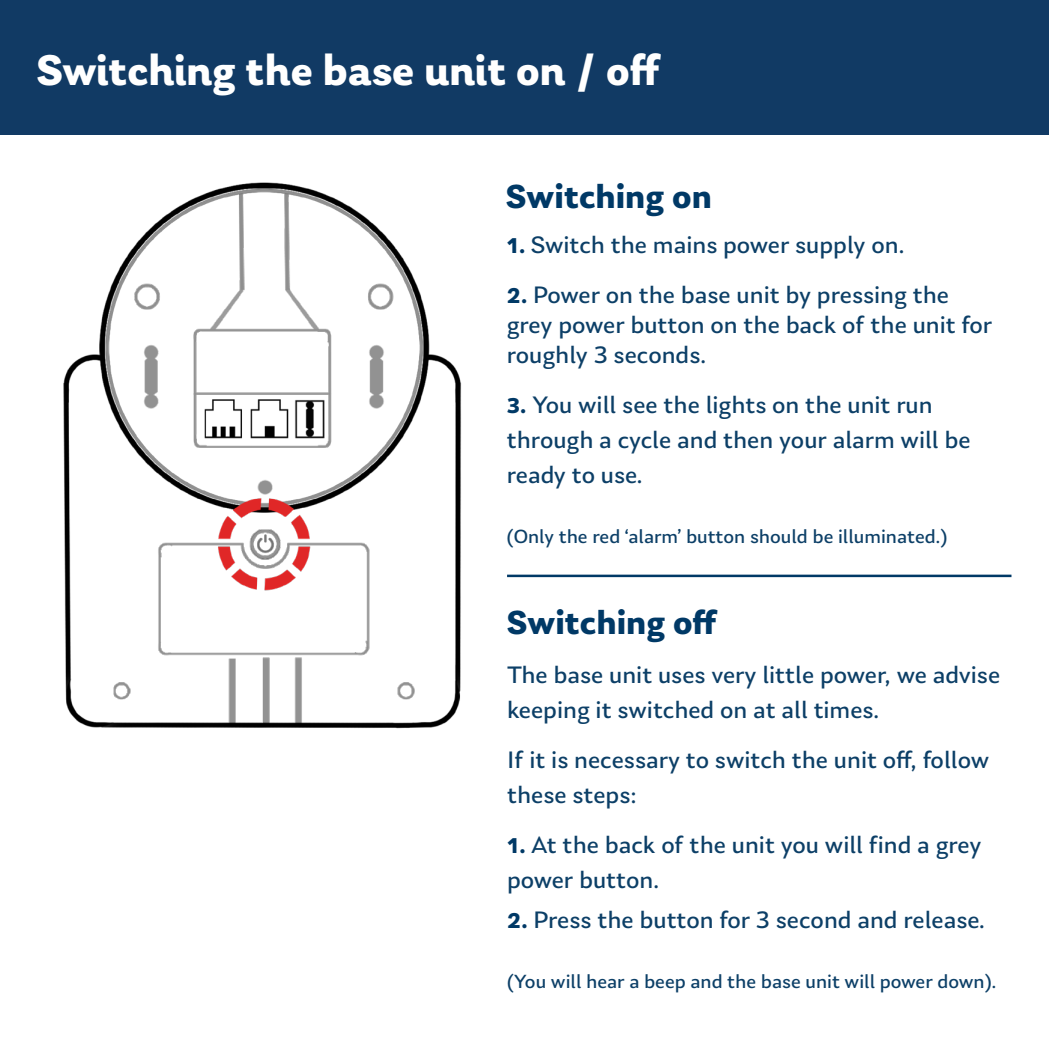
<style>
.page{position:relative;width:1049px;height:1049px;background:#fff}
.page>*{position:absolute;margin:0;border:0;box-sizing:border-box;transform-origin:0 0}
.t1{font:700 45px "Laca";color:#fff}
.t2{font:700 35px "Laca Text";color:#003966}
.t3{font:25px/35px "Laca Text";color:#0c3f67}
.t4{font:20px "Laca Text";color:#0c3f67}
.s1{font-weight:700;font-size:22.5px;color:#003966}
</style>
<div class="page">
<div style="left:0;top:0;width:1049px;height:135px;background:#113a64"></div>
<img style="left:63px;top:182px;width:399px;height:547px">
<hr style="left:507px;top:575px;width:504px;height:2px;background:#003966">
<p class="t1" style="left:36px;top:43px;width:626px">Switching the base unit on / off</p>
<p class="t2" style="left:506px;top:176px;width:208px">Switching on</p>
<p class="t3" style="left:507px;top:227px;width:400px"><span class="s1">1.</span> Switch the mains power supply on.</p>
<p class="t3" style="left:507px;top:279px;width:487px;line-height:30px"><span class="s1">2.</span> Power on the base unit by pressing the grey power button on the back of the unit for roughly 3 seconds.</p>
<p class="t3" style="left:507px;top:387px;width:465px"><span class="s1">3.</span> You will see the lights on the unit run through a cycle and then your alarm will be ready to use.</p>
<p class="t4" style="left:507px;top:524px;width:442px">(Only the red ‘alarm’ button should be illuminated.)</p>
<p class="t2" style="left:506px;top:602px;width:213px">Switching off</p>
<p class="t3" style="left:507px;top:657px;width:495px">The base unit uses very little power, we advise keeping it switched on at all times.</p>
<p class="t3" style="left:507px;top:742px;width:484px">If it is necessary to switch the unit off, follow these steps:</p>
<p class="t3" style="left:507px;top:827px;width:476px"><span class="s1">1.</span> At the back of the unit you will find a grey power button.</p>
<p class="t3" style="left:507px;top:902px;width:480px"><span class="s1">2.</span> Press the button for 3 second and release.</p>
<p class="t4" style="left:507px;top:970px;width:491px">(You will hear a beep and the base unit will power down).</p>
</div>
